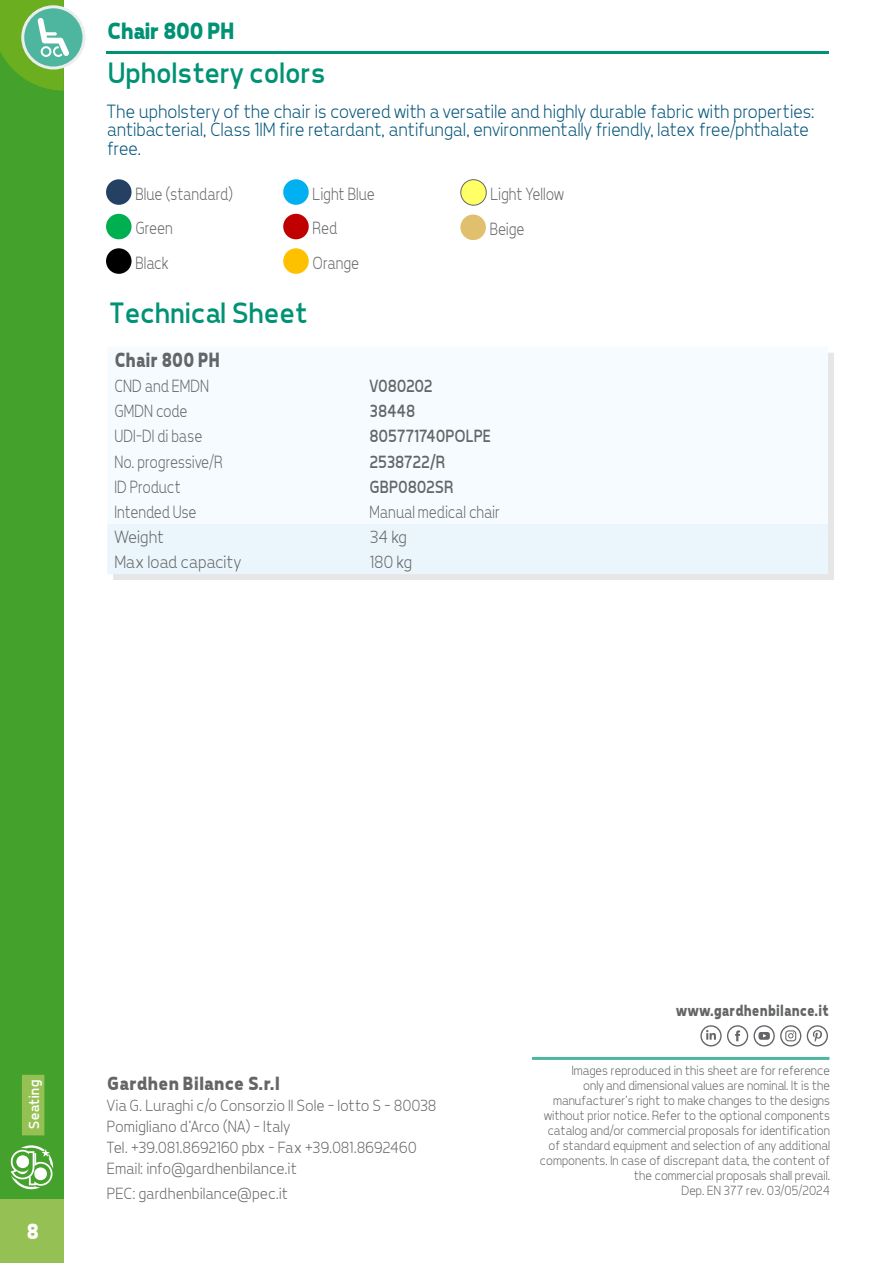
<style>
.page{position:relative;width:893px;height:1263px;background:#fff}
.page>*{position:absolute;margin:0;border:0;box-sizing:border-box;transform-origin:0 0}
.t1{font:30px "Tepeno Sans";color:#009274}
.t2{font:700 24px "Tepeno Sans";letter-spacing:-.02em;color:#009274}
.t3{font:700 22.5px "Tepeno Sans";color:#fff}
.t4{font:700 21px "Tepeno Sans";letter-spacing:.005em;color:#646567;scale:.9 1}
.t5{font:300 19.5px/18.8px "Tepeno Sans";letter-spacing:.005em;color:#00547a}
.t6{font:700 19.5px "Tepeno Sans";letter-spacing:.01em;color:#646567}
.t7{font:300 18px/34.5px "Tepeno Sans";letter-spacing:.005em;color:#646567;scale:.9 1}
.t8{font:18px "Tepeno Sans";color:#646567;scale:.9 1}
.t9{font:300 18px "Tepeno Sans";letter-spacing:.005em;color:#646567}
.t10{font:300 16.5px/21px "Tepeno Sans";letter-spacing:.005em;color:#646567}
.t11{font:700 16.5px "Tepeno Sans";letter-spacing:.015em;color:#646567;scale:.9 1}
.t12{font:15px "Tepeno Sans";letter-spacing:.015em;color:#fff}
.t13{font:300 13.5px/15px "Tepeno Sans";color:#646567;text-align:right}
</style>
<div class="page">
<hr style="left:106px;top:51px;width:723px;height:2px;background:#009274">
<div style="left:0;top:0;width:64px;height:1263px;background:#44a12b"></div>
<div style="left:0;top:1199px;width:64px;height:64px;background:#95c154"></div>
<svg style="left:11px;top:1145px;width:42px;height:44px"></svg>
<hr style="left:532px;top:1057px;width:297px;height:3px;background:#4eb69e">
<svg style="left:700px;top:1025px;width:101px;height:21px"></svg>
<svg style="left:807px;top:1025px;width:21px;height:21px"></svg>
<div style="left:113px;top:352px;width:721px;height:228px;background:#e6e6e6"></div>
<div style="left:113px;top:352px;width:715px;height:172px;background:#f5fbfe"></div>
<div style="left:107px;top:524px;width:721px;height:50px;background:#ebf6fc"></div>
<div style="left:106px;top:179px;width:26px;height:26px;background:#244062;border-radius:50%"></div>
<div style="left:106px;top:214px;width:26px;height:25px;background:#00b050;border-radius:50%"></div>
<div style="left:106px;top:248px;width:26px;height:26px;background:#000;border-radius:50%"></div>
<div style="left:283px;top:179px;width:26px;height:26px;background:#00b0f0;border-radius:50%"></div>
<div style="left:283px;top:214px;width:26px;height:25px;background:#c00000;border-radius:50%"></div>
<div style="left:283px;top:248px;width:26px;height:26px;background:#ffc000;border-radius:50%"></div>
<div style="left:461px;top:180px;width:25px;height:25px;background:#ff6;border-radius:50%"></div>
<div style="left:460px;top:179px;width:27px;height:27px;border:1px solid #646567;border-radius:50%"></div>
<div style="left:460px;top:215px;width:26px;height:25px;background:#e0bf6e;border-radius:50%"></div>
<div style="left:22px;top:1075px;width:22px;height:60px;background:#95c154"></div>
<div style="left:23px;top:7px;width:61px;height:61px;background:#4eb69e;border-radius:50%"></div>
<div style="left:21px;top:5px;width:64px;height:65px;border:3px solid #eceded;border-radius:50%"></div>
<svg style="left:0;top:0;width:69px;height:91px"></svg>
<h2 class="t2" style="left:106px;top:17px;width:129px">Chair 800 PH</h2>
<h1 class="t1" style="left:107px;top:55px;width:219px">Upholstery colors</h1>
<h3 class="t5" style="left:106px;top:101px;width:709px">The upholstery of the chair is covered with a versatile and highly durable fabric with properties: antibacterial, Class 1IM fire retardant, antifungal, environmentally friendly, latex free/phthalate free.</h3>
<h3 class="t7" style="left:135px;top:176px;width:110px">Blue (standard)<br>Green<br>Black</h3>
<h3 class="t7" style="left:312px;top:176px;width:71px">Light Blue<br>Red<br>Orange</h3>
<h3 class="t7" style="left:489px;top:176px;width:84px">Light Yellow<br>Beige</h3>
<h1 class="t1" style="left:107px;top:295px;width:200px">Technical Sheet</h1>
<h3 class="t4" style="left:114px;top:348px;width:118px">Chair 800 PH</h3>
<h3 class="t7" style="left:114px;top:368px;width:107px">CND and EMDN</h3>
<h3 class="t8" style="left:369px;top:376px;width:72px">V080202</h3>
<h3 class="t7" style="left:114px;top:393px;width:83px">GMDN code</h3>
<h3 class="t8" style="left:369px;top:401px;width:52px">38448</h3>
<h3 class="t7" style="left:114px;top:419px;width:99px">UDI-DI di base</h3>
<h3 class="t8" style="left:369px;top:426px;width:136px">805771740POLPE</h3>
<h3 class="t7" style="left:114px;top:444px;width:122px">No. progressive/R</h3>
<h3 class="t8" style="left:369px;top:451px;width:86px">2538722/R</h3>
<h3 class="t7" style="left:114px;top:469px;width:75px">ID Product</h3>
<h3 class="t8" style="left:369px;top:476px;width:95px">GBP0802SR</h3>
<h3 class="t7" style="left:114px;top:494px;width:93px">Intended Use</h3>
<h3 class="t7" style="left:369px;top:494px;width:146px">Manual medical chair</h3>
<h3 class="t9" style="left:114px;top:526px;width:51px">Weight</h3>
<h3 class="t9" style="left:369px;top:526px;width:39px">34 kg</h3>
<h3 class="t9" style="left:114px;top:551px;width:128px">Max load capacity</h3>
<h3 class="t9" style="left:369px;top:551px;width:44px">180 kg</h3>
<p class="t12" style="left:25px;top:1129px;width:50px;rotate:-90deg">Seating</p>
<h3 class="t3" style="left:26px;top:1218px;width:14px">8</h3>
<h3 class="t6" style="left:106px;top:1072px;width:174px">Gardhen Bilance S.r.l</h3>
<p class="t10" style="left:106px;top:1094px;width:331px">Via G. Luraghi c/o Consorzio Il Sole - lotto S - 80038<br>Pomigliano d'Arco (NA) - Italy<br>Tel. +39.081.8692160 pbx - Fax +39.081.8692460<br>Email: info@gardhenbilance.it</p>
<p class="t10" style="left:106px;top:1183px;width:183px">PEC: gardhenbilance@pec.it</p>
<p class="t11" style="left:675px;top:1000px;width:171px">www.gardhenbilance.it</p>
<p class="t13" style="left:539px;top:1062px;width:292px">Images reproduced in this sheet are for reference<br>only and dimensional values are nominal. It is the manufacturer's right to make changes to the designs without prior notice. Refer to the optional components catalog and/or commercial proposals for identification of standard equipment and selection of any additional components. In case of discrepant data, the content of the commercial proposals shall prevail.<br>Dep. EN 377 rev. 03/05/2024</p>
</div>
